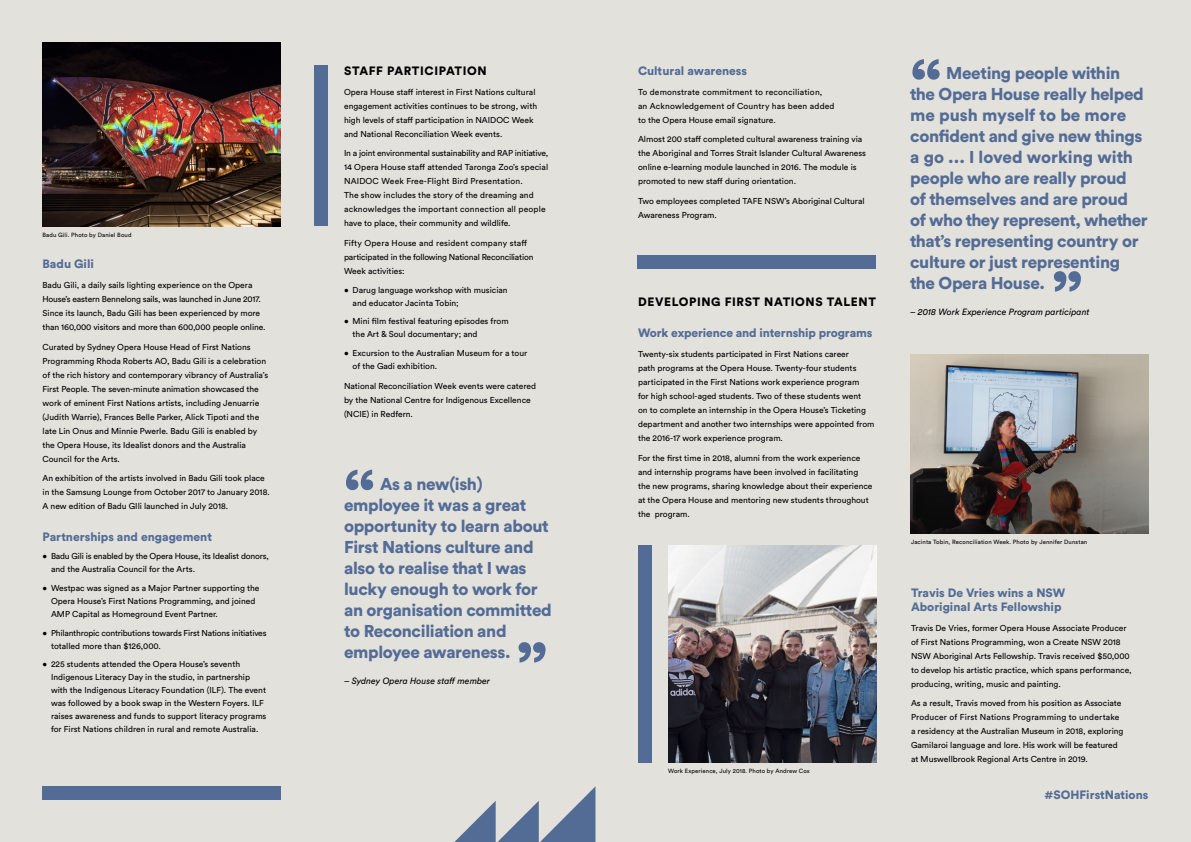
<style>
.page{position:relative;width:1191px;height:842px;background:#e3e1dc}
.page>*{position:absolute;margin:0;border:0;box-sizing:border-box;transform-origin:0 0}
.t1{font:900 70px "Circular Pro";color:#536c96}
.t2{font:900 17px/21px "Circular Pro";letter-spacing:-.02em;color:#536c96}
.t3{font:900 12px/14.4px "Circular Pro";color:#536c96}
.t4{font:900 12px "Circular Pro";letter-spacing:.05em;color:#000}
.t5{font:italic 9px "Circular Pro";color:#000}
.t6{font:8.5px/14px "Circular Pro";color:#000}
.t7{font:8.5px/13px "Circular Pro";letter-spacing:-.02em;color:#000}
.t8{font:8.5px/14px "Circular Pro";letter-spacing:.02em;color:#000}
.t9{font:6px "Circular Pro";letter-spacing:.02em;color:#000}
</style>
<div class="page">
<div style="left:315px;top:65px;width:13px;height:160px;background:#536c96"></div>
<div style="left:638px;top:545px;width:13px;height:218px;background:#536c96"></div>
<div style="left:637px;top:255px;width:239px;height:13px;background:#536c96"></div>
<svg style="left:454px;top:787px;width:141px;height:55px"></svg>
<img style="left:43px;top:43px;width:238px;height:184px">
<img style="left:910px;top:354px;width:238px;height:179px">
<img style="left:668px;top:545px;width:208px;height:218px">
<div style="left:43px;top:786px;width:238px;height:13px;background:#536c96"></div>
<p class="t9" style="left:43px;top:231px;width:90px">Badu Gili. Photo by Daniel Boud</p>
<h3 class="t3" style="left:43px;top:256px;width:53px">Badu Gili</h3>
<p class="t6" style="left:43px;top:277px;width:224px">Badu Gili, a daily sails lighting experience on the Opera House’s eastern Bennelong sails, was launched in June 2017.<br>Since its launch, Badu Gili has been experienced by more than 160,000 visitors and more than 600,000 people online.</p>
<p class="t6" style="left:43px;top:339px;width:227px">Curated by Sydney Opera House Head of First Nations Programming Rhoda Roberts AO, Badu Gili is a celebration of the rich history and contemporary vibrancy of Australia’s First People. The seven-minute animation showcased the work of eminent First Nations artists, including Jenuarrie (Judith Warrie), Frances Belle Parker, Alick Tipoti and the late Lin Onus and Minnie Pwerle. Badu Gili is enabled by the Opera House, its Idealist donors and the Australia Council for the Arts.</p>
<p class="t6" style="left:43px;top:471px;width:229px">An exhibition of the artists involved in Badu Gili took place in the Samsung Lounge from October 2017 to January 2018.<br>A new edition of Badu GIli launched in July 2018.</p>
<h3 class="t3" style="left:43px;top:529px;width:171px">Partnerships and engagement</h3>
<p class="t7" style="left:51px;top:549px;width:219px;text-indent:-8px">• Badu Gili is enabled by the Opera House, its Idealist donors, and the Australia Council for the Arts.</p>
<p class="t6" style="left:51px;top:581px;width:210px;line-height:13px;text-indent:-8px">• Westpac was signed as a Major Partner supporting the<br>Opera House’s First Nations Programming, and joined<br>AMP Capital as Homeground Event Partner.</p>
<p class="t7" style="left:51px;top:626px;width:217px;text-indent:-8px">• Philanthropic contributions towards First Nations initiatives totalled more than $126,000.</p>
<p class="t6" style="left:51px;top:657px;width:217px;line-height:13px;text-indent:-8px">• 225 students attended the Opera House’s seventh Indigenous Literacy Day in the studio, in partnership with the Indigenous Literacy Foundation (ILF). The event was followed by a book swap in the Western Foyers. ILF raises awareness and funds to support literacy programs for First Nations children in rural and remote Australia.</p>
<h3 class="t4" style="left:344px;top:62px;width:144px">STAFF PARTICIPATION</h3>
<p class="t6" style="left:344px;top:84px;width:195px">Opera House staff interest in First Nations cultural engagement activities continues to be strong, with high levels of staff participation in NAIDOC Week and National Reconciliation Week events.</p>
<p class="t6" style="left:344px;top:146px;width:206px">In a joint environmental sustainability and RAP initiative, 14 Opera House staff attended Taronga Zoo’s special NAIDOC Week Free-Flight Bird Presentation.<br>The show includes the story of the dreaming and acknowledges the important connection all people have to place, their community and wildlife.</p>
<p class="t6" style="left:344px;top:236px;width:191px">Fifty Opera House and resident company staff participated in the following National Reconciliation<br>Week activities:</p>
<p class="t6" style="left:352px;top:283px;width:157px;line-height:13px;text-indent:-8px">• Darug language workshop with musician and educator Jacinta Tobin;</p>
<p class="t6" style="left:352px;top:314px;width:158px;line-height:13px;text-indent:-8px">• Mini film festival featuring episodes from the Art &amp; Soul documentary; and</p>
<p class="t6" style="left:352px;top:346px;width:176px;line-height:13px;text-indent:-8px">• Excursion to the Australian Museum for a tour of the Gadi exhibition.</p>
<p class="t6" style="left:344px;top:378px;width:193px">National Reconciliation Week events were catered by the National Centre for Indigenous Excellence (NCIE) in Redfern.</p>
<h1 class="t1" style="left:344px;top:446px;width:33px">“</h1>
<h2 class="t2" style="left:344px;top:473px;width:209px;text-indent:36px">As a new(ish) employee it was a great opportunity to learn about<br>First Nations culture and also to realise that I was lucky enough to work for an organisation committed to Reconciliation and employee awareness.</h2>
<p class="t5" style="left:344px;top:674px;width:148px">– Sydney Opera House staff member</p>
<h1 class="t1" style="left:516px;top:619px;width:33px">”</h1>
<h3 class="t3" style="left:638px;top:63px;width:111px">Cultural awareness</h3>
<p class="t8" style="left:638px;top:84px;width:198px">To demonstrate commitment to reconciliation,<br>an Acknowledgement of Country has been added to the Opera House email signature.</p>
<p class="t6" style="left:638px;top:132px;width:230px">Almost 200 staff completed cultural awareness training via the Aboriginal and Torres Strait Islander Cultural Awareness online e-learning module launched in 2016. The module is promoted to new staff during orientation.</p>
<p class="t6" style="left:638px;top:194px;width:228px">Two employees completed TAFE NSW’s Aboriginal Cultural<br>Awareness Program.</p>
<h3 class="t4" style="left:638px;top:293px;width:239px">DEVELOPING FIRST NATIONS TALENT</h3>
<h3 class="t3" style="left:638px;top:326px;width:236px">Work experience and internship programs</h3>
<p class="t6" style="left:638px;top:347px;width:238px">Twenty-six students participated in First Nations career<br>path programs at the Opera House. Twenty-four students participated in the First Nations work experience program<br>for high school-aged students. Two of these students went<br>on to complete an internship in the Opera House’s Ticketing department and another two internships were appointed from the 2016-17 work experience program.</p>
<p class="t6" style="left:638px;top:450px;width:236px">For the first time in 2018, alumni from the work experience and internship programs have been involved in facilitating the new programs, sharing knowledge about their experience at the Opera House and mentoring new students throughout the program.</p>
<p class="t9" style="left:668px;top:767px;width:143px">Work Experience, July 2018. Photo by Andrew Cox</p>
<h1 class="t1" style="left:910px;top:36px;width:33px">“</h1>
<p class="t2" style="left:910px;top:62px;width:239px;text-indent:36px">Meeting people within the Opera House really helped me push myself to be more confident and give new things a go ... I loved working with people who are really proud<br>of themselves and are proud of who they represent, whether that’s representing country or culture or just representing the Opera House.</p>
<p class="t5" style="left:910px;top:305px;width:181px">– 2018 Work Experience Program participant</p>
<h1 class="t1" style="left:1051px;top:248px;width:33px">”</h1>
<p class="t9" style="left:911px;top:538px;width:178px">Jacinta Tobin, Reconciliation Week. Photo by Jennifer Dunstan</p>
<h3 class="t3" style="left:911px;top:585px;width:156px">Travis De Vries wins a NSW<br>Aboriginal Arts Fellowship</h3>
<p class="t6" style="left:911px;top:620px;width:222px">Travis De Vries, former Opera House Associate Producer of First Nations Programming, won a Create NSW 2018<br>NSW Aboriginal Arts Fellowship. Travis received $50,000 to develop his artistic practice, which spans performance, producing, writing, music and painting.</p>
<p class="t6" style="left:911px;top:696px;width:214px">As a result, Travis moved from his position as Associate Producer of First Nations Programming to undertake a residency at the Australian Museum in 2018, exploring Gamilaroi language and lore. His work will be featured at Muswellbrook Regional Arts Centre in 2019.</p>
<h3 class="t3" style="left:1044px;top:787px;width:105px">#SOHFirstNations</h3>
</div>
